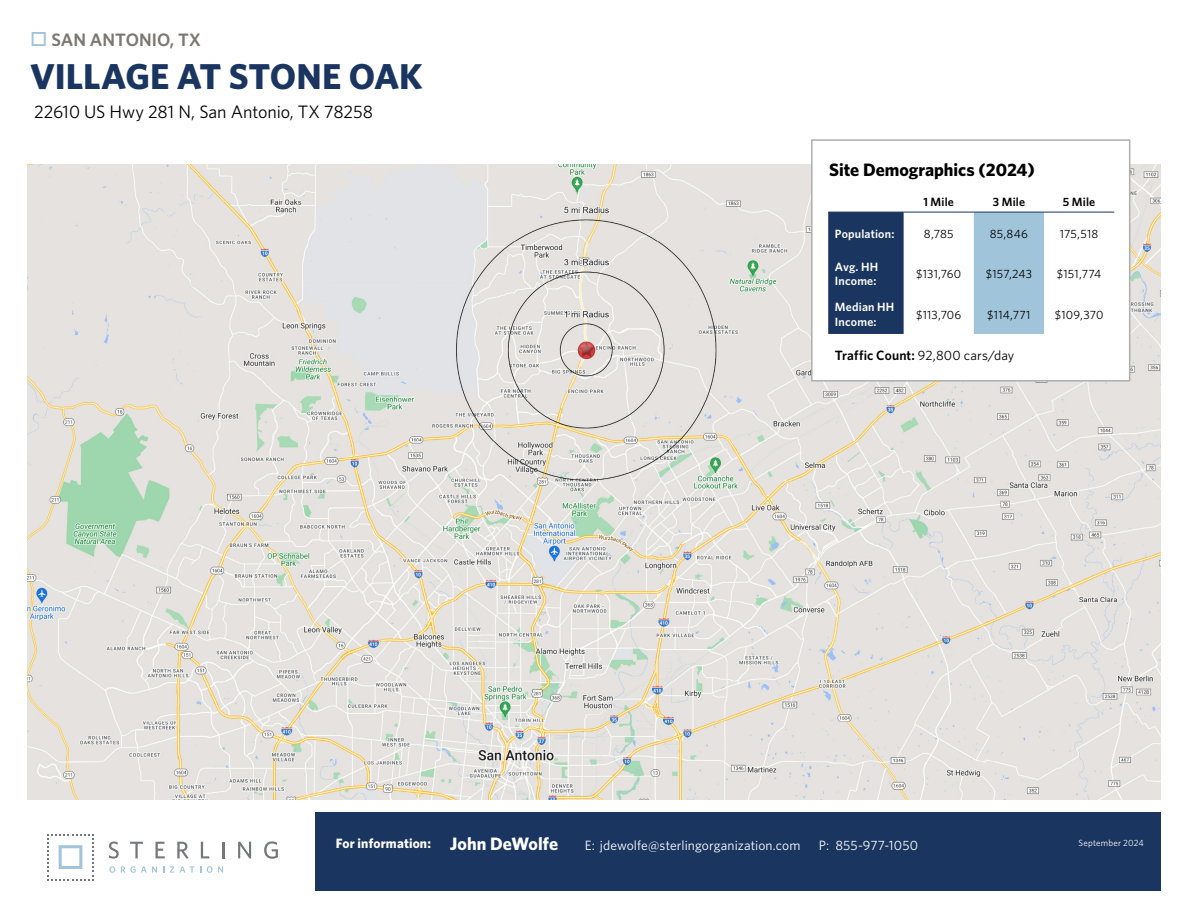
<style>
.page{position:relative;width:1188px;height:918px;background:#fff}
.page>*{position:absolute;margin:0;border:0;box-sizing:border-box;transform-origin:0 0}
.t1{font:700 36px "Whitney";letter-spacing:-.005em;color:#1a355f}
.t2{font:18px "Whitney";letter-spacing:-.005em;color:#000}
.t3{font:700 18px "Whitney";color:#000}
.t4{font:600 18px "Whitney";color:#7b7773}
.t5{font:700 18px "Whitney";color:#fff}
.t6{font:13.5px "Whitney";letter-spacing:.005em;color:#fff}
.t7{font:13.5px "Whitney";letter-spacing:.01em;color:#000}
.t8{font:700 13.5px "Whitney";letter-spacing:.01em;color:#fff}
.t9{font:12px "Whitney";letter-spacing:.015em;color:#000}
.t10{font:600 12px/14.4px "Whitney";letter-spacing:.015em;color:#fff}
.t11{font:600 12px "Whitney";letter-spacing:.015em;color:#000}
.t12{font:9px "Whitney";letter-spacing:.025em;color:#fcfeff}
.s1{color:#a0c4da}
.s2{font-weight:600}
</style>
<div class="page">
<div style="left:315px;top:813px;width:846px;height:78px;background:#1a355f"></div>
<svg style="left:109px;top:842px;width:10px;height:17px"></svg>
<svg style="left:130px;top:842px;width:13px;height:16px"></svg>
<svg style="left:156px;top:842px;width:9px;height:16px"></svg>
<svg style="left:177px;top:842px;width:12px;height:17px"></svg>
<svg style="left:201px;top:842px;width:8px;height:16px"></svg>
<svg style="left:222px;top:842px;width:2px;height:16px"></svg>
<svg style="left:238px;top:842px;width:13px;height:16px"></svg>
<svg style="left:264px;top:841px;width:14px;height:18px"></svg>
<svg style="left:109px;top:866px;width:6px;height:7px"></svg>
<svg style="left:121px;top:866px;width:36px;height:7px"></svg>
<svg style="left:170px;top:866px;width:31px;height:7px"></svg>
<svg style="left:207px;top:866px;width:16px;height:7px"></svg>
<svg style="left:47px;top:834px;width:47px;height:46px"></svg>
<img style="left:27px;top:164px;width:1134px;height:635px">
<div style="left:811px;top:139px;width:319px;height:243px;background:#fff;border:2px solid #b0aead"></div>
<div style="left:828px;top:213px;width:76px;height:121px;background:#1a355f"></div>
<div style="left:974px;top:213px;width:70px;height:121px;background:#a0c4da"></div>
<hr style="left:828px;top:212px;width:76px;height:1px;background:#1a355f">
<hr style="left:904px;top:212px;width:70px;height:1px;background:#1a355f">
<hr style="left:974px;top:212px;width:70px;height:1px;background:#1a355f">
<hr style="left:1044px;top:212px;width:70px;height:1px;background:#1a355f">
<h2 class="t4" style="left:30px;top:28px;width:172px"><span class="s1">□</span> SAN ANTONIO, TX</h2>
<h1 class="t1" style="left:30px;top:52px;width:394px">VILLAGE AT STONE OAK</h1>
<h2 class="t2" style="left:34px;top:99px;width:341px">22610 US Hwy 281 N, San Antonio, TX 78258</h2>
<h2 class="t3" style="left:829px;top:158px;width:207px">Site Demographics (2024)</h2>
<p class="t11" style="left:923px;top:194px;width:32px">1 Mile</p>
<p class="t11" style="left:993px;top:194px;width:34px">3 Mile</p>
<p class="t11" style="left:1063px;top:194px;width:34px">5 Mile</p>
<p class="t10" style="left:835px;top:226px;width:61px">Population:</p>
<p class="t9" style="left:924px;top:225px;width:31px">8,785</p>
<p class="t9" style="left:990px;top:225px;width:40px">85,846</p>
<p class="t9" style="left:1060px;top:225px;width:40px">175,518</p>
<p class="t10" style="left:835px;top:259px;width:45px">Avg. HH<br>Income:</p>
<p class="t9" style="left:916px;top:266px;width:47px">$131,760</p>
<p class="t9" style="left:986px;top:266px;width:48px">$157,243</p>
<p class="t9" style="left:1057px;top:266px;width:46px">$151,774</p>
<p class="t10" style="left:835px;top:300px;width:61px">Median HH<br>Income:</p>
<p class="t9" style="left:916px;top:306px;width:47px">$113,706</p>
<p class="t9" style="left:987px;top:306px;width:45px">$114,771</p>
<p class="t9" style="left:1055px;top:306px;width:50px">$109,370</p>
<p class="t7" style="left:835px;top:346px;width:181px"><span class="s2">Traffic Count:</span> 92,800 cars/day</p>
<h2 class="t5" style="left:450px;top:831px;width:110px">John DeWolfe</h2>
<p class="t6" style="left:585px;top:836px;width:217px">E: jdewolfe@sterlingorganization.com</p>
<p class="t6" style="left:819px;top:836px;width:101px">P: 855-977-1050</p>
<p class="t8" style="left:336px;top:835px;width:97px">For information:</p>
<p class="t12" style="left:1079px;top:837px;width:67px">September 2024</p>
</div>
